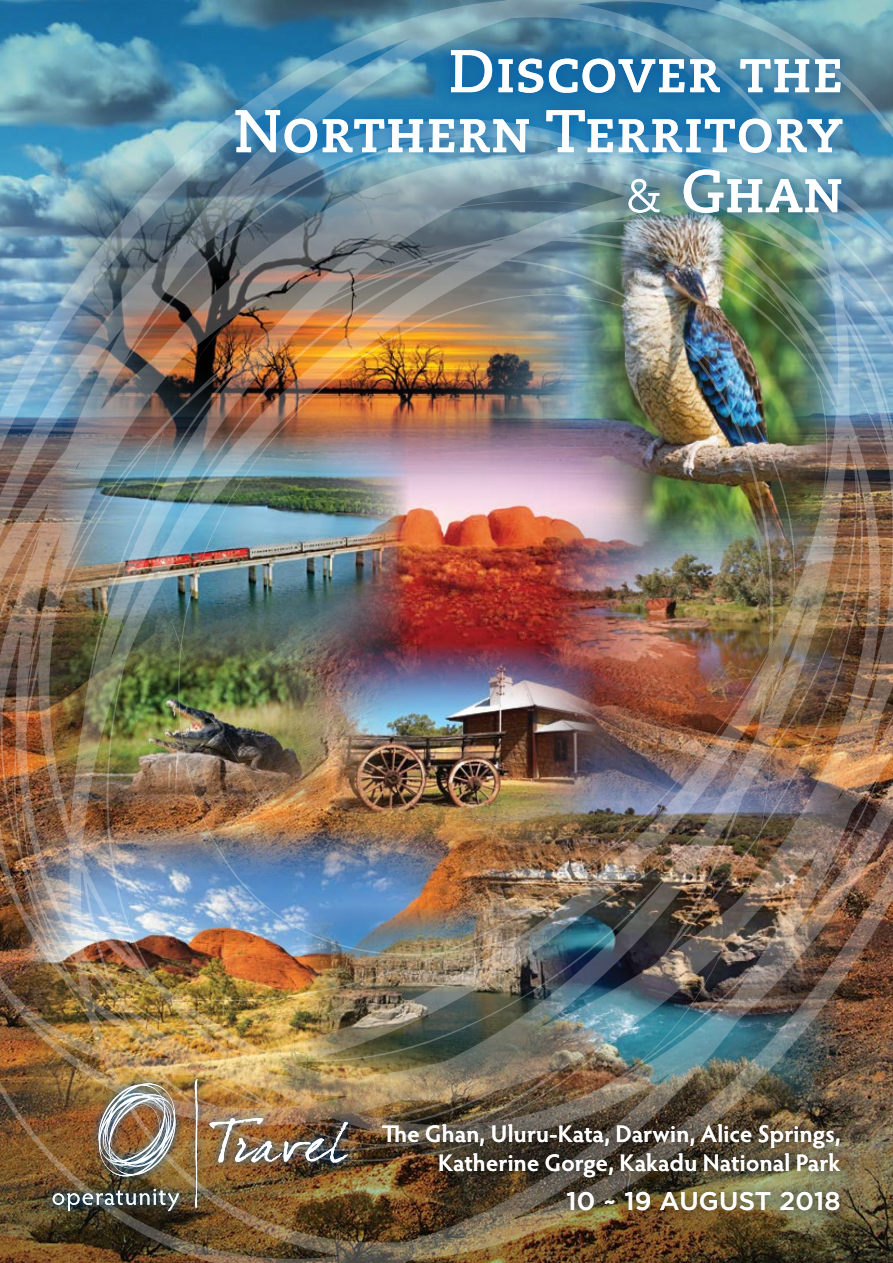
<style>
.page{position:relative;width:893px;height:1263px;background:#fff}
.page>*{position:absolute;margin:0;border:0;box-sizing:border-box;transform-origin:0 0}
.t1{font:700 60px/60px "Caecilia LT Std";letter-spacing:.005em;color:#fff;text-align:right}
.t2{font:500 25.5px "Gotham";letter-spacing:.01em;color:#fff}
.t3{font:600 24px/28.5px "Hypatia Sans Pro";letter-spacing:.005em;color:#fff;text-align:right}
.s1{font-weight:300}
</style>
<div class="page">
<img style="left:0;top:0;width:893px;height:1263px">
<svg style="left:440px;top:1082px;width:5px;height:4px"></svg>
<svg style="left:296px;top:963px;width:7px;height:3px"></svg>
<div style="left:43px;top:1071px;width:314px;height:149px;background:#005baa;opacity:.6"></div>
<img style="left:209px;top:1118px;width:139px;height:45px">
<img style="left:53px;top:1079px;width:145px;height:132px">
<div style="left:221px;top:34px;width:636px;height:194px;background:#005baa;opacity:.6"></div>
<div style="left:372px;top:1113px;width:478px;height:109px;background:#000;opacity:.4"></div>
<h1 class="t1" style="left:234px;top:42px;width:611px">Discover the<br>Northern Territory <span class="s1">&amp;</span> Ghan</h1>
<p class="t3" style="left:382px;top:1119px;width:460px">The Ghan, Uluru-Kata, Darwin, Alice Springs,<br>Katherine Gorge, Kakadu National Park</p>
<p class="t2" style="left:567px;top:1185px;width:275px">10 ~ 19 AUGUST 2018</p>
</div>
